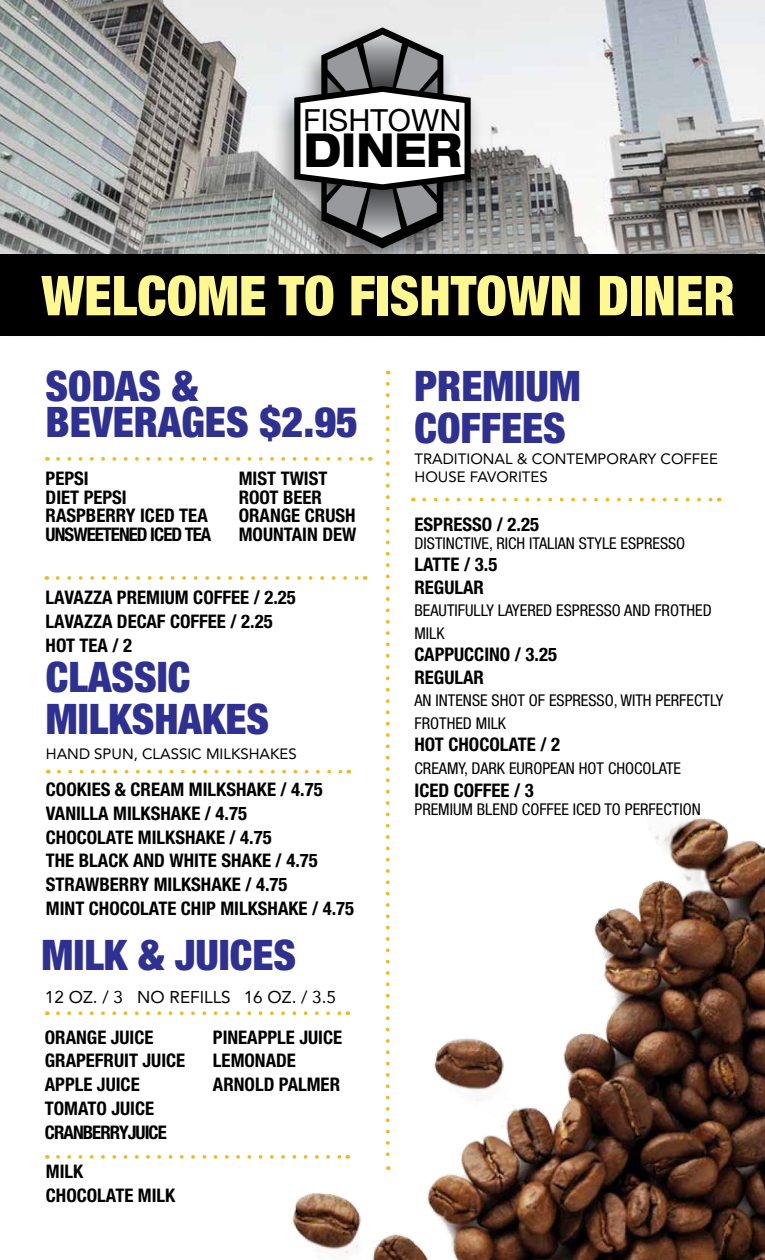
<style>
.page{position:relative;width:765px;height:1260px;background:#fff}
.page>*{position:absolute;margin:0;border:0;box-sizing:border-box;transform-origin:0 0}
.t1{font:900 condensed 55px "Helvetica Neue LT Std";color:#fff790}
.t2{font:800 expanded 47px "Helvetica Neue LT Std";color:#000;scale:.83 1}
.t3{font:900 condensed 42.12px/42.1px "Helvetica Neue LT Std";color:#2e3092}
.t4{font:30.5px "Helvetica Neue LT Std";color:#000}
.t5{font:700 condensed 18.75px/18.8px "Helvetica Neue LT Std";color:#000}
.t6{font:17.12px "Avenir";color:#000}
.t7{font:condensed 16.25px/22.5px "Helvetica Neue LT Std";color:#000}
.t8{font:15px/18px "Avenir";color:#000}
</style>
<div class="page">
<svg style="left:58px;top:457px;width:306px;height:4px"></svg>
<svg style="left:58px;top:1011px;width:92px;height:4px"></svg>
<svg style="left:58px;top:1155px;width:92px;height:4px"></svg>
<svg style="left:424px;top:498px;width:289px;height:3px"></svg>
<svg style="left:386px;top:384px;width:4px;height:410px"></svg>
<svg style="left:58px;top:576px;width:301px;height:4px"></svg>
<img style="left:0;top:0;width:765px;height:254px">
<svg style="left:59px;top:770px;width:290px;height:4px"></svg>
<div style="left:0;top:254px;width:765px;height:82px;background:#000"></div>
<div style="left:270px;top:21px;width:214px;height:256px;background:#000;opacity:.45"></div>
<svg style="left:294px;top:27px;width:177px;height:221px"></svg>
<img style="left:157px;top:801px;width:608px;height:459px">
<h3 class="t4" style="left:303px;top:102px;width:160px">FISHTOWN</h3>
<h2 class="t2" style="left:304px;top:120px;width:192px">DINER</h2>
<h1 class="t1" style="left:41px;top:262px;width:695px">WELCOME TO FISHTOWN DINER</h1>
<h3 class="t3" style="left:46px;top:367px;width:314px;line-height:36.2px">SODAS &amp;<br>BEVERAGES $2.95</h3>
<p class="t5" style="left:46px;top:469px;width:167px">PEPSI<br>DIET PEPSI<br>RASPBERRY ICED TEA<br>UNSWEETENED ICED TEA</p>
<p class="t5" style="left:239px;top:469px;width:119px">MIST TWIST<br>ROOT BEER<br>ORANGE CRUSH<br>MOUNTAIN DEW</p>
<p class="t5" style="left:46px;top:585px;width:252px;line-height:23.8px;text-indent:148px">COFFEE / 2.25<br>LAVAZZA DECAF COFFEE / 2.25<br>HOT TEA / 2</p>
<p class="t5" style="left:46px;top:588px;width:93px">LAVAZZA PREMIUM</p>
<h3 class="t3" style="left:46px;top:655px;width:223px">CLASSIC<br>MILKSHAKES</h3>
<p class="t8" style="left:46px;top:745px;width:252px">HAND SPUN, CLASSIC M ILKSHAKES</p>
<p class="t5" style="left:46px;top:780px;width:107px">COOKIES &amp; CREAM</p>
<p class="t5" style="left:189px;top:780px;width:135px">MILKSHAKE / 4.75</p>
<p class="t5" style="left:46px;top:804px;width:10px">VANI</p>
<p class="t5" style="left:81px;top:804px;width:168px">LLA MILKSHAKE / 4.75</p>
<p class="t5" style="left:46px;top:827px;width:22px">CHOCO</p>
<p class="t5" style="left:46px;top:825px;width:227px;line-height:23.8px;text-indent:51px">LATE MILKSHAKE / 4.75<br>THE BLACK AND WHITE</p>
<p class="t5" style="left:221px;top:851px;width:98px">SHAKE / 4.75</p>
<p class="t5" style="left:46px;top:875px;width:22px">STRAWBERRY</p>
<p class="t5" style="left:154px;top:875px;width:135px">MILKSHAKE / 4.75</p>
<p class="t5" style="left:46px;top:899px;width:54px">MINT CHOCO</p>
<p class="t5" style="left:140px;top:899px;width:51px">LATE CHIP</p>
<p class="t5" style="left:220px;top:899px;width:135px">MILKSHAKE / 4.75</p>
<h3 class="t3" style="left:42px;top:934px;width:254px">MILK &amp; JUICES</h3>
<p class="t6" style="left:45px;top:984px;width:293px">12 OZ. / 3 NO REFILLS 16 OZ. / 3.5</p>
<p class="t5" style="left:45px;top:1027px;width:22px">ORANGE</p>
<p class="t5" style="left:111px;top:1027px;width:17px">JUICE</p>
<p class="t5" style="left:45px;top:1051px;width:21px">GRAPE</p>
<p class="t5" style="left:95px;top:1051px;width:19px">FRUIT</p>
<p class="t5" style="left:143px;top:1051px;width:18px">JUICE</p>
<p class="t5" style="left:45px;top:1072px;width:69px;line-height:23.8px">APPLE JUICE<br>TOMATO</p>
<p class="t5" style="left:213px;top:1027px;width:20px">PINEAPP</p>
<p class="t5" style="left:277px;top:1027px;width:41px">LE JUICE</p>
<p class="t5" style="left:213px;top:1049px;width:106px;line-height:23.8px">LEMONADE<br>ARNOLD PALMER</p>
<p class="t5" style="left:112px;top:1099px;width:18px">JUICE</p>
<p class="t5" style="left:45px;top:1122px;width:20px">CRANBERRY</p>
<p class="t5" style="left:128px;top:1122px;width:15px">JUICE</p>
<p class="t5" style="left:46px;top:1159px;width:39px;line-height:23.8px">MILK<br>CHOCO</p>
<p class="t5" style="left:97px;top:1186px;width:80px">LATE MILK</p>
<h3 class="t3" style="left:415px;top:364px;width:165px">PREMIUM<br>COFFEES</h3>
<p class="t8" style="left:415px;top:449px;width:305px">TRADITIONAL &amp; CONTEMPORARY COFFEE<br>HOUSE FAVORITES</p>
<p class="t5" style="left:415px;top:515px;width:20px">ESPRESSO</p>
<p class="t5" style="left:497px;top:515px;width:44px">/ 2.25</p>
<p class="t7" style="left:415px;top:532px;width:272px">DISTINCTIVE, RICH ITALIAN STYLE ESPRESSO</p>
<p class="t5" style="left:415px;top:555px;width:10px">LATTE</p>
<p class="t5" style="left:415px;top:553px;width:84px;line-height:22.5px;text-indent:50px">/ 3.5<br>REGULAR</p>
<p class="t7" style="left:415px;top:599px;width:297px">BEAUTIFULLY LAYERED ESPRESSO AND FROTHED<br>MILK</p>
<p class="t5" style="left:415px;top:645px;width:21px">CAPPUCCINO</p>
<p class="t5" style="left:515px;top:645px;width:44px">/ 3.25</p>
<p class="t5" style="left:415px;top:667px;width:60px">REGULAR</p>
<p class="t7" style="left:415px;top:689px;width:310px">AN INTENSE SHOT OF ESPRESSO, WITH PERFECTLY<br>FROTHED MILK</p>
<p class="t5" style="left:415px;top:735px;width:55px">HOT CHOCO</p>
<p class="t5" style="left:500px;top:735px;width:62px">LATE / 2</p>
<p class="t7" style="left:415px;top:757px;width:268px">CREAMY, DARK EUROPEAN HOT CHOCOLATE</p>
<p class="t5" style="left:415px;top:781px;width:16px">ICED</p>
<p class="t5" style="left:454px;top:781px;width:82px">COFFEE / 3</p>
<p class="t7" style="left:415px;top:798px;width:288px">PREMIUM BLEND COFFEE ICED TO PERFECTION</p>
</div>
